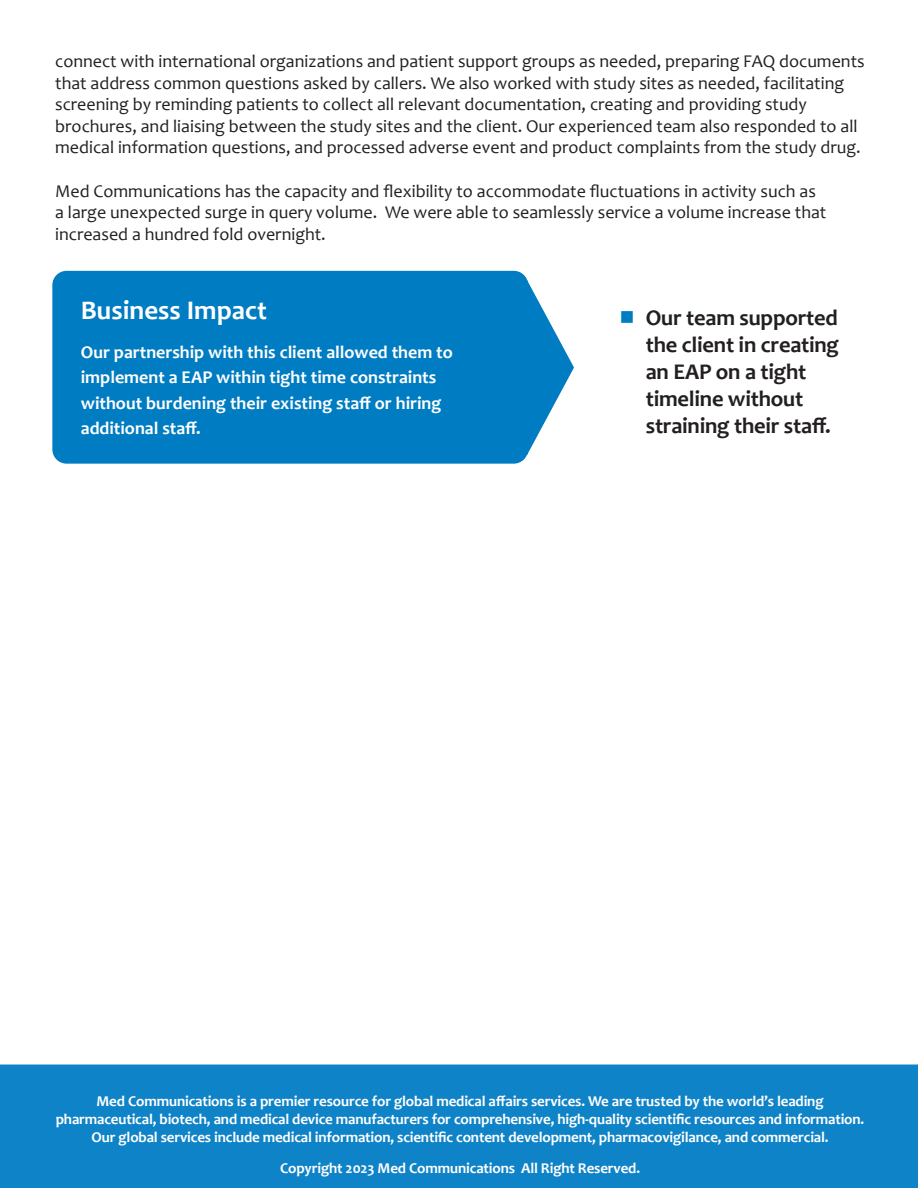
<style>
.page{position:relative;width:918px;height:1188px;background:#fff}
.page>*{position:absolute;margin:0;border:0;box-sizing:border-box;transform-origin:0 0}
.t1{font:700 27px "Candara";color:#fff}
.t2{font:700 22.5px/27px "Candara";letter-spacing:-.01em;color:#231f20}
.t3{font:18px/21.6px "Candara";color:#231f20}
.t4{font:700 18px/25.5px "Candara";color:#fff}
.t5{font:700 15px/18px "Candara";letter-spacing:-.01em;color:#fff;text-align:center}
.s1{color:#007cc2}
</style>
<div class="page">
<div style="left:0;top:1065px;width:918px;height:123px;background:#0f83c7"></div>
<svg style="left:525px;top:276px;width:49px;height:179px"></svg>
<div style="left:53px;top:272px;width:474px;height:191px;background:#007cc2;border-radius:14px"></div>
<div style="left:52px;top:271px;width:476px;height:193px;border:2px solid #007cc2;border-radius:14px"></div>
<p class="t3" style="left:55px;top:50px;width:811px">connect with international organizations and patient support groups as needed, preparing FAQ documents that address common questions asked by callers. We also worked with study sites as needed, facilitating screening by reminding patients to collect all relevant documentation, creating and providing study brochures, and liaising between the study sites and the client. Our experienced team also responded to all medical information questions, and processed adverse event and product complaints from the study drug.</p>
<p class="t3" style="left:55px;top:180px;width:773px">Med Communications has the capacity and flexibility to accommodate fluctuations in activity such as a large unexpected surge in query volume. We were able to seamlessly service a volume increase that increased a hundred fold overnight.</p>
<h1 class="t1" style="left:81px;top:300px;width:188px">Business Impact</h1>
<p class="t4" style="left:81px;top:341px;width:374px">Our partnership with this client allowed them to implement a EAP within tight time constraints without burdening their existing staff or hiring additional staff.</p>
<p class="t2" style="left:646px;top:306px;width:195px;text-indent:-27px"><span class="s1">○</span> Our team supported the client in creating an EAP on a tight timeline without straining their staff.</p>
<p class="t5" style="left:56px;top:1092px;width:810px">Med Communications is a premier resource for global medical affairs services. We are trusted by the world’s leading pharmaceutical, biotech, and medical device manufacturers for comprehensive, high-quality scientific resources and information.<br>Our global services include medical information, scientific content development, pharmacovigilance, and commercial.</p>
<p class="t5" style="left:280px;top:1159px;width:362px">Copyright 2023 Med Communications All Right Reserved.</p>
</div>
